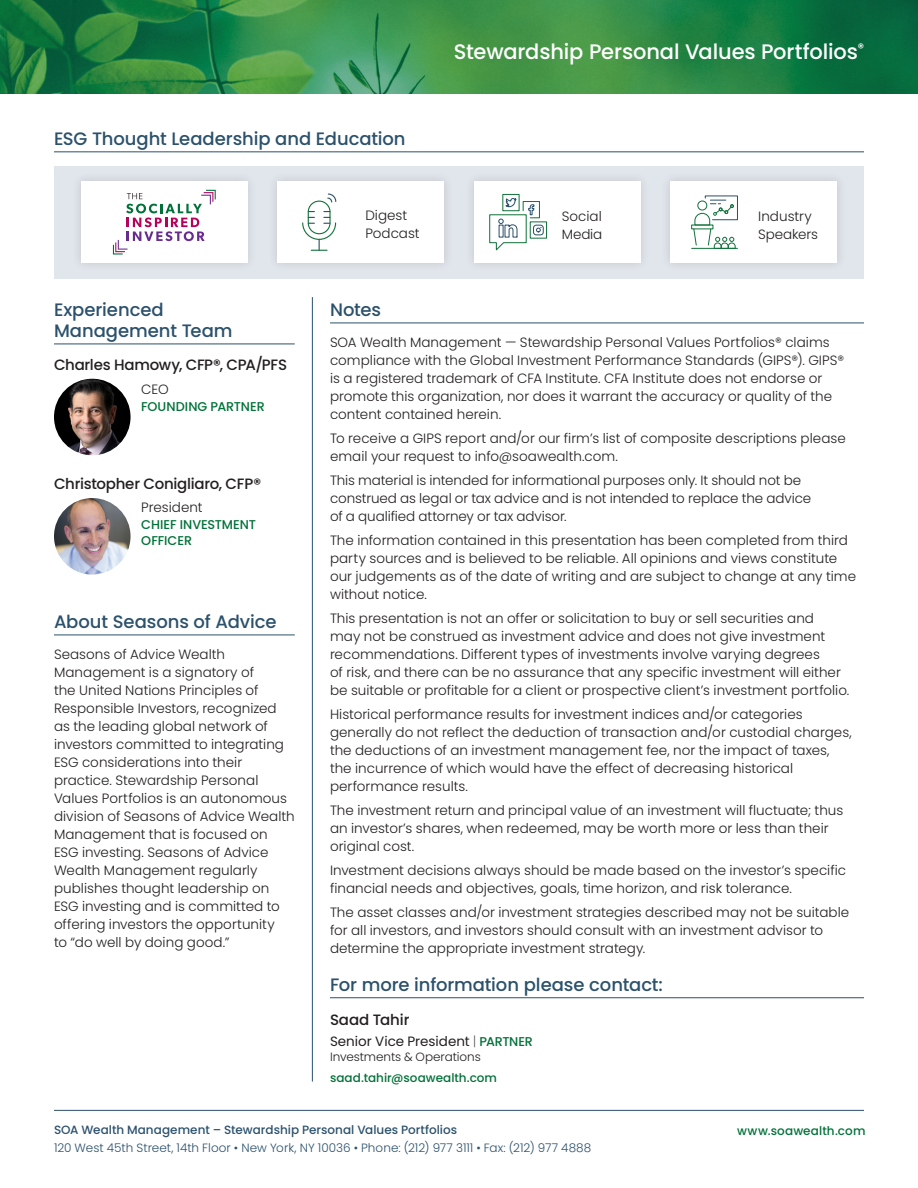
<style>
.page{position:relative;width:918px;height:1188px;background:#fff}
.page>*{position:absolute;margin:0;border:0;box-sizing:border-box;transform-origin:0 0}
.t1{font:500 21px "Poppins";letter-spacing:-.005em;color:#fff}
.Subhead2{font:500 18px/21px "Poppins";letter-spacing:-.005em;color:#2b516c}
.Body_Copy{font:500 15px "Poppins";letter-spacing:-.02em;color:#231f20}
.Body_Copy-2{font:300 13.5px/18px "Poppins";color:#231f20}
.Body_Copy-3{font:13.5px "Poppins";color:#231f20}
.Body_Copy-4{font:500 12.75px/16.5px "Poppins";letter-spacing:-.005em;color:#007138}
.t2{font:300 12px/18px "Poppins";color:#2b516c}
.Body_Copy-5{font:500 12px "Poppins";letter-spacing:.005em;color:#007138}
.Body_Copy-6{font:300 12px "Poppins";letter-spacing:-.005em;color:#231f20}
.s1{font-weight:200}
.s2{font-weight:500;font-size:12.75px;color:#007138}
.s3{font-weight:500}
</style>
<div class="page">
<img style="left:0;top:0;width:918px;height:93px">
<hr style="left:54px;top:344px;width:241px;height:1px;background:#2b516c">
<hr style="left:330px;top:997px;width:534px;height:1px;background:#2b516c">
<div style="left:54px;top:166px;width:810px;height:112px;background:#e1e6ec"></div>
<hr style="left:54px;top:635px;width:241px;height:1px;background:#2b516c">
<hr style="left:54px;top:152px;width:810px;height:1px;background:#2b516c">
<div style="left:71px;top:171px;width:186px;height:102px;background:#dce1e7"></div>
<div style="left:81px;top:181px;width:167px;height:82px;background:#fff"></div>
<svg style="left:113px;top:190px;width:103px;height:65px"></svg>
<hr style="left:54px;top:1110px;width:810px;height:1px;background:#2b516c">
<div style="left:464px;top:171px;width:186px;height:102px;background:#dce1e7"></div>
<div style="left:474px;top:181px;width:167px;height:82px;background:#fff"></div>
<div style="left:502px;top:194px;width:18px;height:17px;border:1px solid #12723a"></div>
<div style="left:530px;top:221px;width:17px;height:18px;border:1px solid #12723a"></div>
<div style="left:533px;top:225px;width:11px;height:10px;border:1px solid #2b516c;border-radius:3px"></div>
<svg style="left:489px;top:196px;width:53px;height:55px"></svg>
<div style="left:660px;top:171px;width:187px;height:102px;background:#dce1e7"></div>
<div style="left:670px;top:181px;width:167px;height:82px;background:#fff"></div>
<div style="left:691px;top:225px;width:22px;height:4px;border:1px solid #12723a"></div>
<svg style="left:693px;top:195px;width:45px;height:54px"></svg>
<hr style="left:692px;top:248px;width:45px;height:1px;background:#12723a">
<hr style="left:330px;top:323px;width:534px;height:1px;background:#2b516c">
<img style="left:54px;top:498px;width:77px;height:77px;border-radius:38px">
<img style="left:54px;top:379px;width:77px;height:76px;border-radius:38px">
<hr style="left:312px;top:297px;width:1px;height:785px;background:#2b516c">
<div style="left:268px;top:171px;width:186px;height:102px;background:#dce1e7"></div>
<div style="left:277px;top:181px;width:167px;height:82px;background:#fff"></div>
<svg style="left:327px;top:193px;width:10px;height:10px"></svg>
<div style="left:308px;top:201px;width:23px;height:33px;border:1px solid #12723a;border-radius:11px"></div>
<svg style="left:302px;top:211px;width:35px;height:40px"></svg>
<p class="Subhead2" style="left:54px;top:128px;width:353px">ESG Thought Leadership and Education</p>
<p class="Body_Copy-2" style="left:365px;top:207px;width:56px">Digest<br>Podcast</p>
<p class="t1" style="left:454px;top:39px;width:412px">Stewardship Personal Values Portfolios<sup>®</sup></p>
<p class="Body_Copy-2" style="left:562px;top:207px;width:42px">Social<br>Media</p>
<p class="Body_Copy-2" style="left:758px;top:207px;width:61px">Industry<br>Speakers</p>
<p class="Subhead2" style="left:54px;top:299px;width:180px">Experienced<br>Management Team</p>
<p class="Body_Copy" style="left:54px;top:356px;width:235px">Charles Hamowy, CFP®, CPA/PFS</p>
<p class="Body_Copy-2" style="left:141px;top:381px;width:29px">CEO</p>
<p class="Body_Copy-4" style="left:141px;top:398px;width:125px">FOUNDING PARTNER</p>
<p class="Body_Copy" style="left:54px;top:475px;width:209px">Christopher Conigliaro, CFP®</p>
<p class="Body_Copy-2" style="left:141px;top:499px;width:63px">President</p>
<p class="Body_Copy-4" style="left:141px;top:516px;width:116px">CHIEF INVESTMENT<br>OFFICER</p>
<p class="Subhead2" style="left:54px;top:611px;width:224px">About Seasons of Advice</p>
<p class="Body_Copy-2" style="left:54px;top:645px;width:242px">Seasons of Advice Wealth<br>Management is a signatory of<br>the United Nations Principles of<br>Responsible Investors, recognized as the leading global network of investors committed to integrating<br>ESG considerations into their practice. Stewardship Personal<br>Values Portfolios is an autonomous division of Seasons of Advice Wealth<br>Management that is focused on<br>ESG investing. Seasons of Advice<br>Wealth Management regularly publishes thought leadership on<br>ESG investing and is committed to offering investors the opportunity<br>to “do well by doing good.”</p>
<p class="Subhead2" style="left:330px;top:299px;width:53px">Notes</p>
<p class="Body_Copy-2" style="left:330px;top:333px;width:516px">SOA Wealth Management — Stewardship Personal Values Portfolios® claims compliance with the Global Investment Performance Standards (GIPS®). GIPS® is a registered trademark of CFA Institute. CFA Institute does not endorse or promote this organization, nor does it warrant the accuracy or quality of the content contained herein.</p>
<p class="Body_Copy-2" style="left:330px;top:429px;width:517px">To receive a GIPS report and/or our firm’s list of composite descriptions please email your request to info@soawealth.com.</p>
<p class="Body_Copy-2" style="left:330px;top:471px;width:483px">This material is intended for informational purposes only. It should not be construed as legal or tax advice and is not intended to replace the advice of a qualified attorney or tax advisor.</p>
<p class="Body_Copy-2" style="left:330px;top:531px;width:528px">The information contained in this presentation has been completed from third party sources and is believed to be reliable. All opinions and views constitute our judgements as of the date of writing and are subject to change at any time without notice.</p>
<p class="Body_Copy-2" style="left:330px;top:609px;width:521px">This presentation is not an offer or solicitation to buy or sell securities and<br>may not be construed as investment advice and does not give investment recommendations. Different types of investments involve varying degrees<br>of risk, and there can be no assurance that any specific investment will either be suitable or profitable for a client or prospective client’s investment portfolio.</p>
<p class="Body_Copy-2" style="left:330px;top:705px;width:523px">Historical performance results for investment indices and/or categories generally do not reflect the deduction of transaction and/or custodial charges, the deductions of an investment management fee, nor the impact of taxes, the incurrence of which would have the effect of decreasing historical performance results.</p>
<p class="Body_Copy-2" style="left:330px;top:801px;width:515px">The investment return and principal value of an investment will fluctuate; thus an investor’s shares, when redeemed, may be worth more or less than their original cost.</p>
<p class="Body_Copy-2" style="left:330px;top:861px;width:518px">Investment decisions always should be made based on the investor’s specific financial needs and objectives, goals, time horizon, and risk tolerance.</p>
<p class="Body_Copy-2" style="left:330px;top:903px;width:521px">The asset classes and/or investment strategies described may not be suitable for all investors, and investors should consult with an investment advisor to determine the appropriate investment strategy.</p>
<p class="Subhead2" style="left:330px;top:974px;width:335px">For more information please contact:</p>
<p class="Body_Copy" style="left:330px;top:1011px;width:81px">Saad Tahir</p>
<p class="Body_Copy-3" style="left:330px;top:1033px;width:205px">Senior Vice President <span class="s1">|</span> <span class="s2">PARTNER</span></p>
<p class="Body_Copy-6" style="left:330px;top:1049px;width:152px">Investments &amp; Operations</p>
<p class="Body_Copy-5" style="left:330px;top:1070px;width:169px">saad.tahir@soawealth.com</p>
<p class="t2" style="left:54px;top:1121px;width:539px"><span class="s3">SOA Wealth Management – Stewardship Personal Values Portfolios<br></span>120 West 45th Street, 14th Floor • New York, NY 10036 • Phone: (212) 977 3111 • Fax: (212) 977 4888</p>
<p class="Body_Copy-5" style="left:737px;top:1124px;width:130px">www.soawealth.com</p>
</div>
